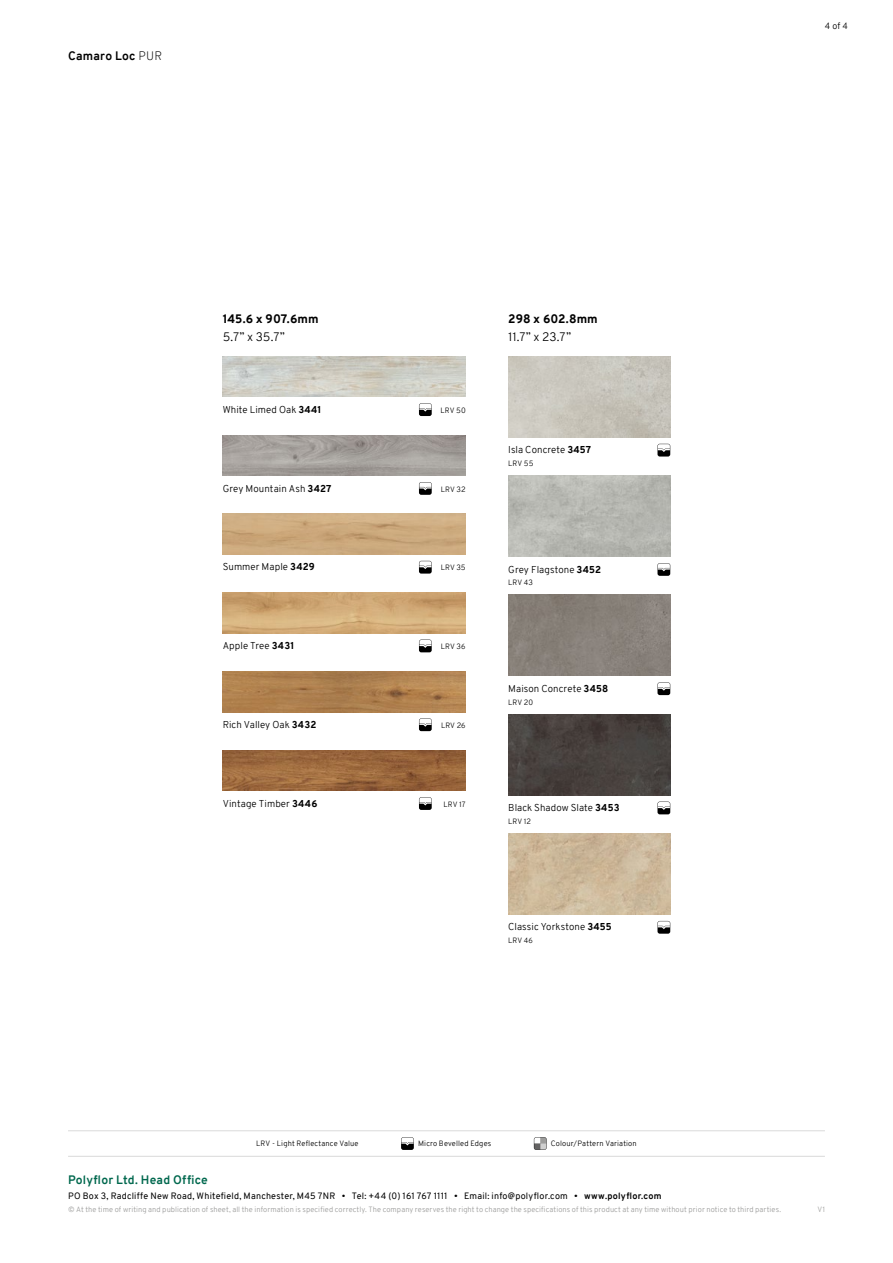
<style>
.page{position:relative;width:893px;height:1263px;background:#fff}
.page>*{position:absolute;margin:0;border:0;box-sizing:border-box;transform-origin:0 0}
.t1{font:800 12px "Overpass";color:#000}
.t2{font:700 12px "Overpass";letter-spacing:.02em;color:#00684e}
.t3{font:300 12px "Overpass";color:#000}
.t4{font:700 12px "Overpass";letter-spacing:.02em;color:#000}
.t5{font:300 9.75px "Overpass";letter-spacing:.01em;color:#000}
.t6{font:9px "Overpass";letter-spacing:.025em;color:#000}
.t7{font:300 9px "Overpass";color:#000}
.t8{font:300 7.5px "Overpass";letter-spacing:.015em;color:#9d9d9c}
.t9{font:300 7.5px "Overpass";letter-spacing:.02em;color:#000}
.s1{font-weight:200}
.s2{font-weight:800}
.s3{font-weight:700}
</style>
<div class="page">
<img style="left:508px;top:356px;width:162px;height:81px">
<svg style="left:657px;top:444px;width:13px;height:12px"></svg>
<img style="left:508px;top:476px;width:162px;height:81px">
<svg style="left:657px;top:563px;width:13px;height:13px"></svg>
<img style="left:508px;top:595px;width:162px;height:81px">
<svg style="left:657px;top:682px;width:13px;height:13px"></svg>
<img style="left:508px;top:714px;width:162px;height:81px">
<svg style="left:657px;top:802px;width:13px;height:12px"></svg>
<img style="left:508px;top:833px;width:162px;height:81px">
<svg style="left:657px;top:921px;width:13px;height:13px"></svg>
<img style="left:223px;top:356px;width:243px;height:41px">
<svg style="left:419px;top:403px;width:13px;height:13px"></svg>
<img style="left:223px;top:435px;width:243px;height:41px">
<svg style="left:419px;top:482px;width:13px;height:13px"></svg>
<img style="left:223px;top:514px;width:243px;height:40px">
<svg style="left:419px;top:561px;width:13px;height:13px"></svg>
<img style="left:223px;top:593px;width:243px;height:40px">
<svg style="left:419px;top:640px;width:13px;height:12px"></svg>
<img style="left:223px;top:671px;width:243px;height:41px">
<svg style="left:419px;top:718px;width:13px;height:13px"></svg>
<img style="left:223px;top:750px;width:243px;height:41px">
<svg style="left:419px;top:797px;width:13px;height:13px"></svg>
<hr style="left:68px;top:1130px;width:757px;height:1px;background:#dadada">
<hr style="left:68px;top:1156px;width:757px;height:1px;background:#dadada">
<svg style="left:401px;top:1137px;width:13px;height:13px"></svg>
<svg style="left:534px;top:1137px;width:13px;height:13px"></svg>
<p class="t4" style="left:68px;top:47px;width:96px">Camaro Loc <span class="s1">PUR</span></p>
<p class="t1" style="left:223px;top:310px;width:97px">145.6 x 907.6mm</p>
<p class="t3" style="left:223px;top:328px;width:64px">5.7” x 35.7”</p>
<p class="t5" style="left:223px;top:402px;width:100px">White Limed Oak <span class="s2">3441</span></p>
<p class="t9" style="left:440px;top:405px;width:27px">LRV 50</p>
<p class="t5" style="left:223px;top:481px;width:110px">Grey Mountain Ash <span class="s2">3427</span></p>
<p class="t9" style="left:441px;top:483px;width:26px">LRV 32</p>
<p class="t5" style="left:223px;top:560px;width:94px">Summer Maple <span class="s2">3429</span></p>
<p class="t9" style="left:441px;top:562px;width:26px">LRV 35</p>
<p class="t5" style="left:223px;top:639px;width:73px">Apple Tree <span class="s2">3431</span></p>
<p class="t9" style="left:441px;top:641px;width:26px">LRV 36</p>
<p class="t5" style="left:223px;top:717px;width:95px">Rich Valley Oak <span class="s2">3432</span></p>
<p class="t9" style="left:441px;top:720px;width:26px">LRV 26</p>
<p class="t5" style="left:223px;top:796px;width:96px">Vintage Timber <span class="s2">3446</span></p>
<p class="t9" style="left:444px;top:799px;width:24px">LRV 17</p>
<p class="t1" style="left:508px;top:310px;width:91px">298 x 602.8mm</p>
<p class="t3" style="left:508px;top:328px;width:64px">11.7” x 23.7”</p>
<p class="t5" style="left:508px;top:443px;width:84px">Isla Concrete <span class="s2">3457</span></p>
<p class="t9" style="left:508px;top:458px;width:27px">LRV 55</p>
<p class="t5" style="left:508px;top:562px;width:94px">Grey Flagstone <span class="s2">3452</span></p>
<p class="t9" style="left:508px;top:577px;width:26px">LRV 43</p>
<p class="t5" style="left:508px;top:681px;width:101px">Maison Concrete <span class="s2">3458</span></p>
<p class="t9" style="left:508px;top:696px;width:27px">LRV 20</p>
<p class="t5" style="left:508px;top:801px;width:113px">Black Shadow Slate <span class="s2">3453</span></p>
<p class="t9" style="left:508px;top:816px;width:24px">LRV 12</p>
<p class="t5" style="left:508px;top:920px;width:105px">Classic Yorkstone <span class="s2">3455</span></p>
<p class="t9" style="left:508px;top:935px;width:26px">LRV 46</p>
<p class="t9" style="left:256px;top:1138px;width:104px">LRV - Light Reflectance Value</p>
<p class="t9" style="left:418px;top:1138px;width:75px">Micro Bevelled Edges</p>
<p class="t9" style="left:551px;top:1138px;width:87px">Colour/Pattern Variation</p>
<p class="t7" style="left:825px;top:19px;width:24px">4 of 4</p>
<p class="t2" style="left:68px;top:1171px;width:141px">Polyflor Ltd. Head Office</p>
<p class="t6" style="left:68px;top:1189px;width:595px">PO Box 3, Radcliffe New Road, Whitefield, Manchester, M45 7NR • Tel: +44 (0) 161 767 1111 • Email: info@polyflor.com • <span class="s3">www.polyflor.com</span></p>
<p class="t8" style="left:68px;top:1204px;width:715px">© At the time of writing and publication of sheet, all the information is specified correctly. The company reserves the right to change the specifications of this product at any time without prior notice to third parties.</p>
<p class="t8" style="left:817px;top:1204px;width:9px">V1</p>
</div>
